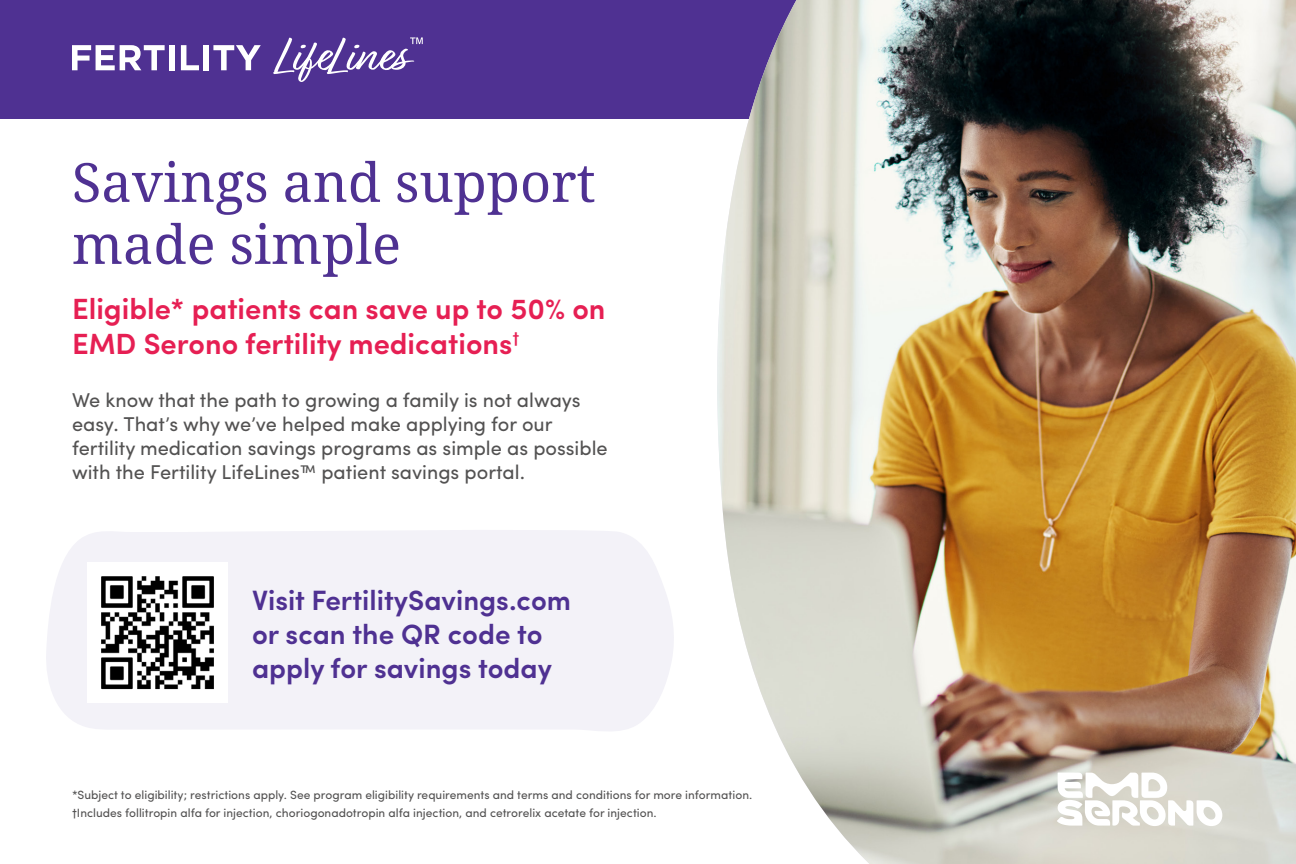
<style>
.page{position:relative;width:1296px;height:864px;background:#fff}
.page>*{position:absolute;margin:0;border:0;box-sizing:border-box;transform-origin:0 0}
.t1{font:54px/62px "Droid Serif";color:#4f3192}
.t2{font:600 29.2px/35.2px "Sofia Pro";color:#e61f53}
.t3{font:600 28px/33.6px "Sofia Pro";color:#4f3192}
.t4{font:20px/24px "Sofia Pro";color:#535252}
.t5{font:12px "Sofia Pro";color:#535252}
</style>
<div class="page">
<div style="left:46px;top:530px;width:628px;height:201px;background:#f3f2f8"></div>
<div style="left:0;top:0;width:948px;height:118px;background:#4f3192"></div>
<img style="left:709px;top:0;width:587px;height:864px">
<svg style="left:273px;top:37px;width:150px;height:45px"></svg>
<svg style="left:72px;top:45px;width:93px;height:25px"></svg>
<div style="left:169px;top:45px;width:6px;height:25px;background:#fff"></div>
<svg style="left:181px;top:45px;width:18px;height:25px"></svg>
<div style="left:203px;top:45px;width:6px;height:25px;background:#fff"></div>
<svg style="left:213px;top:45px;width:48px;height:25px"></svg>
<svg style="left:1057px;top:773px;width:165px;height:53px"></svg>
<img style="left:88px;top:562px;width:140px;height:140px">
<p class="t1" style="left:72px;top:150px;width:525px">Savings and support made simple</p>
<p class="t2" style="left:72px;top:289px;width:535px">Eligible* patients can save up to 50% on<br>EMD Serono fertility medications<sup>†</sup></p>
<p class="t4" style="left:72px;top:386px;width:537px">We know that the path to growing a family is not always easy. That’s why we’ve helped make applying for our fertility medication savings programs as simple as possible with the Fertility LifeLines™ patient savings portal.</p>
<p class="t3" style="left:252px;top:582px;width:321px">Visit FertilitySavings.com or scan the QR code to apply for savings today</p>
<p class="t5" style="left:72px;top:786px;width:682px">*Subject to eligibility; restrictions apply. See program eligibility requirements and terms and conditions for more information.</p>
<p class="t5" style="left:72px;top:804px;width:586px">†Includes follitropin alfa for injection, choriogonadotropin alfa injection, and cetrorelix acetate for injection.</p>
</div>
